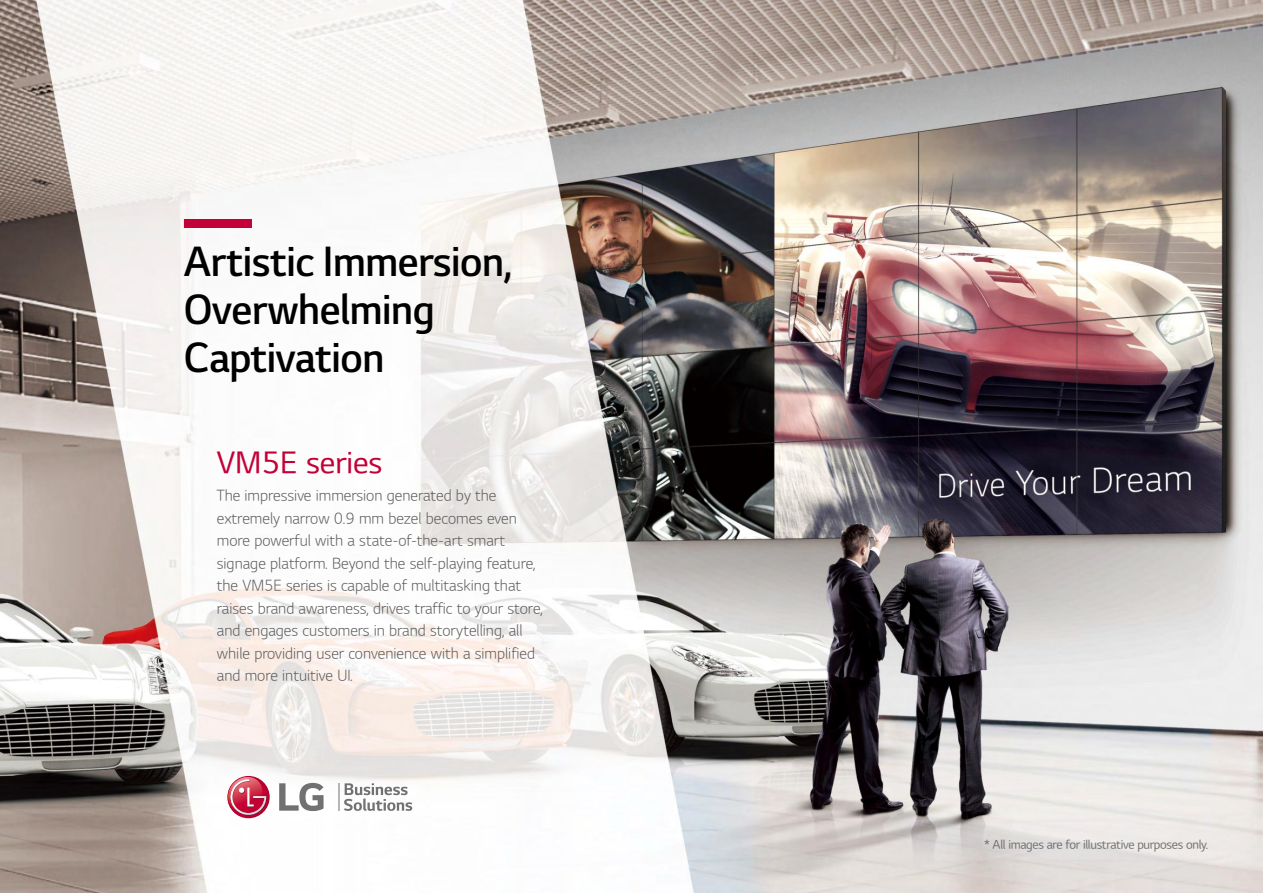
<style>
.page{position:relative;width:1263px;height:893px;background:#fff}
.page>*{position:absolute;margin:0;border:0;box-sizing:border-box;transform-origin:0 0}
.t1{font:40.5px/48px "LG Sm Haotf TSB";letter-spacing:-.01em;color:#000}
.t2{font:30px "LG Sm Haotf TR";color:#c30037}
.t3{font:15px/22.5px "LG Sm Haotf TL";color:#595757}
.t4{font:12px "LG Sm Haotf TR";letter-spacing:-.025em;color:#727171}
</style>
<div class="page">
<img style="left:0;top:0;width:1263px;height:893px">
<svg style="left:344px;top:783px;width:68px;height:28px"></svg>
<hr style="left:338px;top:783px;width:2px;height:28px;background:#b5b6b6">
<svg style="left:279px;top:783px;width:44px;height:28px"></svg>
<svg style="left:227px;top:776px;width:43px;height:42px"></svg>
<svg style="left:226px;top:777px;width:41px;height:38px"></svg>
<div style="left:184px;top:219px;width:68px;height:9px;background:#c30037"></div>
<h1 class="t1" style="left:184px;top:240px;width:331px">Artistic Immersion,<br>Overwhelming<br>Captivation</h1>
<h2 class="t2" style="left:217px;top:449px;width:167px">VM5E series</h2>
<p class="t3" style="left:217px;top:485px;width:328px">The impressive immersion generated by the extremely narrow 0.9 mm bezel becomes even more powerful with a state-of-the-art smart signage platform. Beyond the self-playing feature, the VM5E series is capable of multitasking that raises brand awareness, drives traffic to your store, and engages customers in brand storytelling, all while providing user convenience with a simplified and more intuitive UI.</p>
<p class="t4" style="left:984px;top:838px;width:226px">* All images are for illustrative purposes only.</p>
</div>
